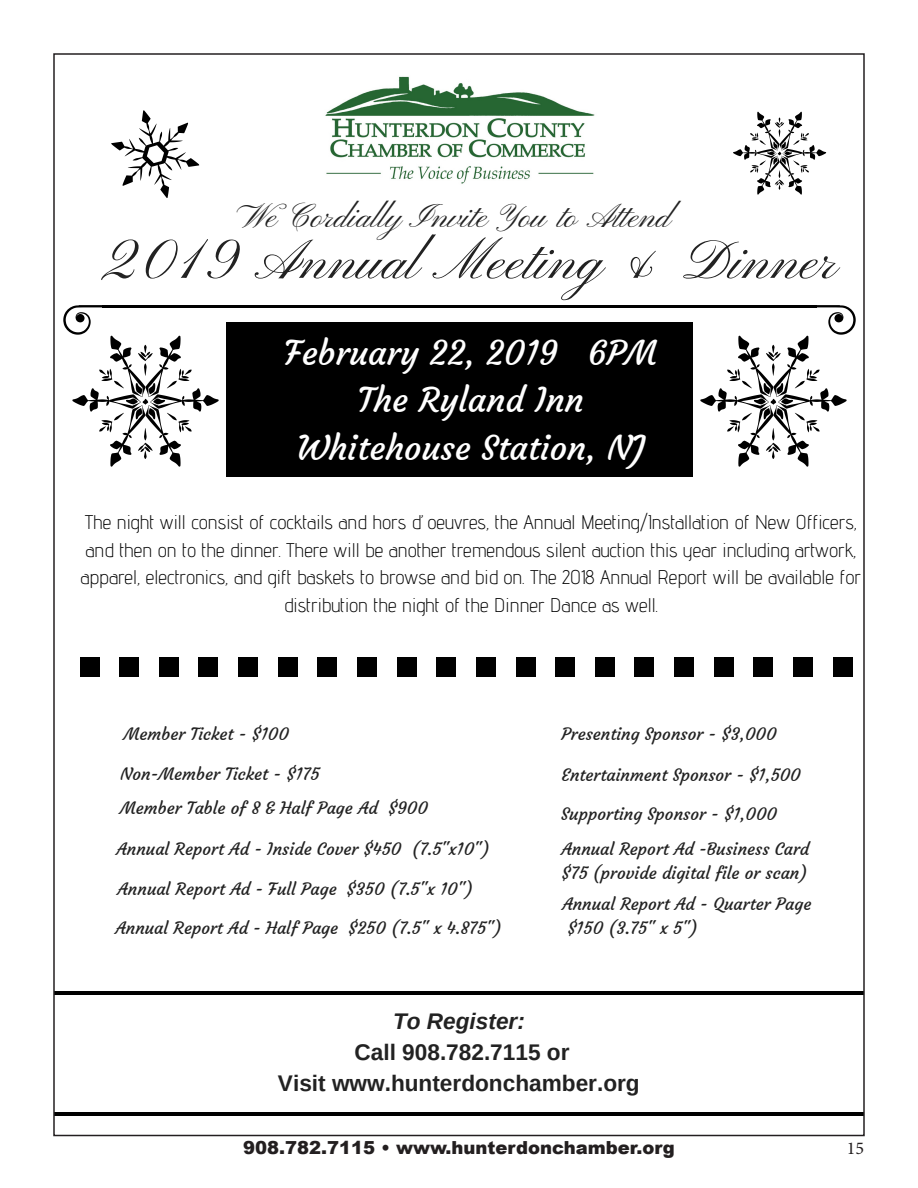
<style>
.page{position:relative;width:918px;height:1188px;background:#fff}
.page>*{position:absolute;margin:0;border:0;box-sizing:border-box;transform-origin:0 0}
.t1{font:56.55px "Pinyon Script";color:#222}
.t2{font:33.9px/47.1px "Courgette";color:#fff;text-align:center}
.t3{font:33.9px "Pinyon Script";color:#222}
.t4{font:700 22.65px/30.8px "Arimo";color:#222;text-align:center}
.t5{font:300 19.8px/27.6px "Advent Pro";color:#000;text-align:center}
.t6{font:900 18px "Arial";color:#231f20}
.t7{font:18px "Minion Pro";color:#231f20}
.t8{font:16.95px/23.5px "Courgette";color:#222}
.s1{font-style:italic}
</style>
<div class="page">
<svg style="left:733px;top:112px;width:93px;height:83px"></svg>
<svg style="left:111px;top:110px;width:88px;height:88px"></svg>
<hr style="left:102px;top:305px;width:714px;height:2px;background:#000">
<svg style="left:63px;top:305px;width:156px;height:162px"></svg>
<svg style="left:700px;top:305px;width:156px;height:162px"></svg>
<img style="left:325px;top:76px;width:270px;height:108px">
<div style="left:226px;top:322px;width:466px;height:155px;background:#000"></div>
<div style="left:833px;top:657px;width:19px;height:19px;background:#000"></div>
<div style="left:793px;top:657px;width:20px;height:19px;background:#000"></div>
<div style="left:753px;top:657px;width:20px;height:19px;background:#000"></div>
<div style="left:674px;top:657px;width:20px;height:19px;background:#000"></div>
<div style="left:634px;top:657px;width:20px;height:19px;background:#000"></div>
<div style="left:714px;top:657px;width:20px;height:19px;background:#000"></div>
<div style="left:595px;top:657px;width:20px;height:19px;background:#000"></div>
<div style="left:159px;top:657px;width:20px;height:19px;background:#000"></div>
<div style="left:199px;top:657px;width:19px;height:19px;background:#000"></div>
<div style="left:238px;top:657px;width:20px;height:19px;background:#000"></div>
<div style="left:119px;top:657px;width:20px;height:19px;background:#000"></div>
<div style="left:80px;top:657px;width:19px;height:19px;background:#000"></div>
<div style="left:317px;top:657px;width:20px;height:19px;background:#000"></div>
<div style="left:436px;top:657px;width:20px;height:19px;background:#000"></div>
<div style="left:476px;top:657px;width:20px;height:19px;background:#000"></div>
<div style="left:516px;top:657px;width:19px;height:19px;background:#000"></div>
<div style="left:357px;top:657px;width:20px;height:19px;background:#000"></div>
<div style="left:555px;top:657px;width:20px;height:19px;background:#000"></div>
<div style="left:397px;top:657px;width:20px;height:19px;background:#000"></div>
<div style="left:278px;top:657px;width:20px;height:19px;background:#000"></div>
<hr style="left:54px;top:991px;width:130px;height:4px;background:#000">
<hr style="left:184px;top:991px;width:138px;height:4px;background:#000">
<hr style="left:322px;top:991px;width:138px;height:4px;background:#000">
<hr style="left:460px;top:991px;width:138px;height:4px;background:#000">
<hr style="left:598px;top:991px;width:139px;height:4px;background:#000">
<hr style="left:736px;top:991px;width:128px;height:4px;background:#000">
<hr style="left:54px;top:1112px;width:130px;height:4px;background:#000">
<hr style="left:184px;top:1112px;width:138px;height:4px;background:#000">
<hr style="left:322px;top:1112px;width:138px;height:4px;background:#000">
<hr style="left:460px;top:1112px;width:138px;height:4px;background:#000">
<hr style="left:598px;top:1112px;width:139px;height:4px;background:#000">
<hr style="left:736px;top:1112px;width:128px;height:4px;background:#000">
<p class="t3" style="left:247px;top:198px;width:427px">We Cordially Invite You to Attend</p>
<p class="t1" style="left:101px;top:230px;width:740px">2019 Annual Meeting &amp; Dinner</p>
<p class="t2" style="left:284px;top:330px;width:374px">February 22, 2019 6PM<br>The Ryland Inn<br>Whitehouse Station, NJ</p>
<p class="t5" style="left:81px;top:508px;width:782px">The night will consist of cocktails and hors d’oeuvres, the Annual Meeting/Installation of New Officers, and then on to the dinner. There will be another tremendous silent auction this year including artwork, apparel, electronics, and gift baskets to browse and bid on. The 2018 Annual Report will be available for distribution the night of the Dinner Dance as well.</p>
<p class="t8" style="left:124px;top:722px;width:167px">Member Ticket - $100</p>
<p class="t8" style="left:121px;top:762px;width:201px">Non-Member Ticket - $175</p>
<p class="t8" style="left:120px;top:797px;width:309px">Member Table of 8 &amp; Half Page Ad $900</p>
<p class="t8" style="left:116px;top:838px;width:375px">Annual Report Ad - Inside Cover $450 (7.5"x10")</p>
<p class="t8" style="left:118px;top:877px;width:357px">Annual Report Ad - Full Page $350 (7.5"x 10")</p>
<p class="t8" style="left:115px;top:916px;width:388px">Annual Report Ad - Half Page $250 (7.5" x 4.875")</p>
<p class="t8" style="left:561px;top:722px;width:217px">Presenting Sponsor - $3,000</p>
<p class="t8" style="left:561px;top:763px;width:241px">Entertainment Sponsor - $1,500</p>
<p class="t8" style="left:561px;top:803px;width:217px">Supporting Sponsor - $1,000</p>
<p class="t8" style="left:561px;top:837px;width:249px">Annual Report Ad -Business Card $75 (provide digital file or scan)</p>
<p class="t8" style="left:562px;top:893px;width:251px">Annual Report Ad - Quarter Page $150 (3.75" x 5")</p>
<p class="t4" style="left:278px;top:1006px;width:363px"><span class="s1">To Register:<br></span>Call 908.782.7115 or<br>Visit www.hunterdonchamber.org</p>
<p class="t6" style="left:243px;top:1135px;width:433px">908.782.7115 • www.hunterdonchamber.org</p>
<p class="t7" style="left:847px;top:1136px;width:19px">15</p>
</div>
